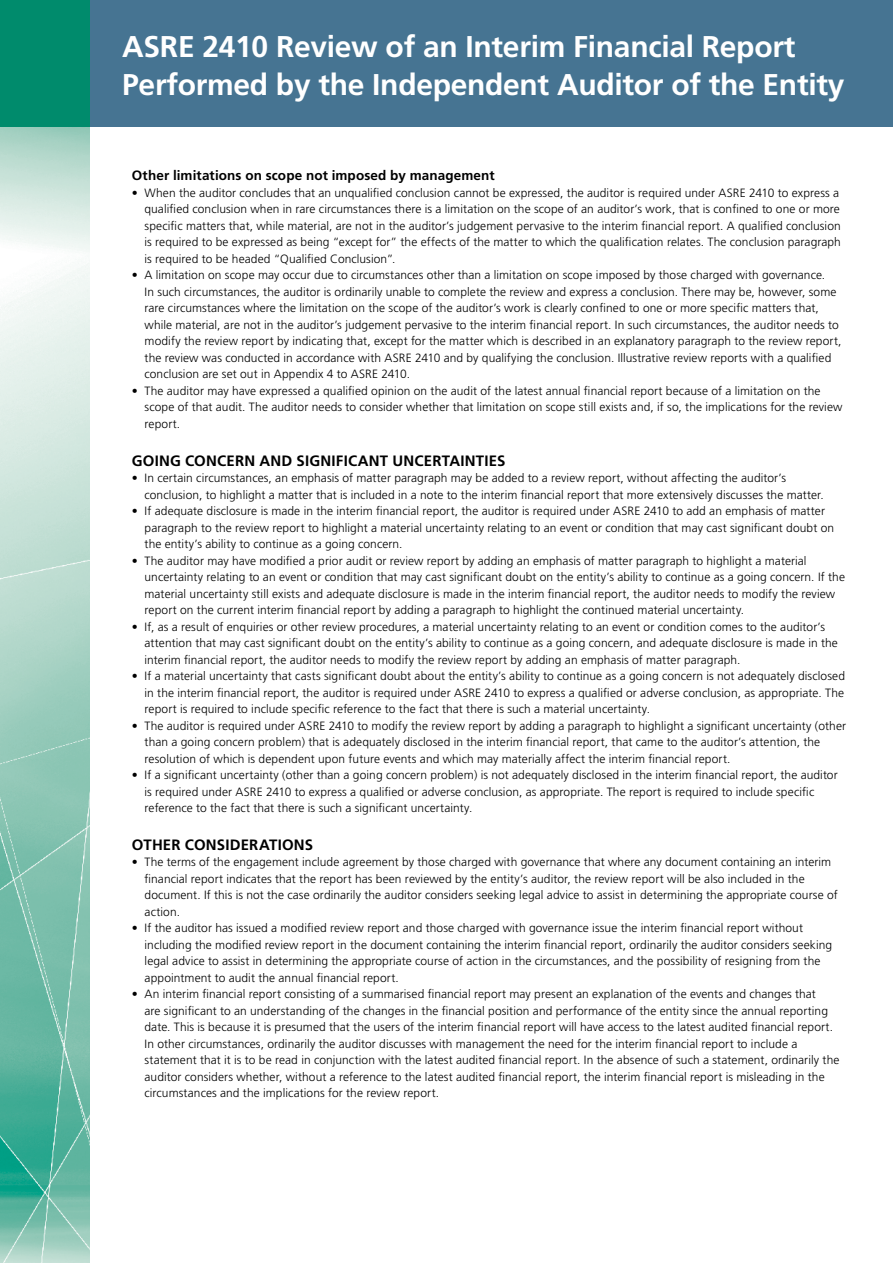
<style>
.page{position:relative;width:893px;height:1263px;background:#fff}
.page>*{position:absolute;margin:0;border:0;box-sizing:border-box;transform-origin:0 0}
.t1{font:700 30px/37.5px "Frutiger";letter-spacing:-.01em;color:#fff}
.t2{font:700 15px "Frutiger";letter-spacing:.015em;color:#000}
.t3{font:700 13.5px "Frutiger";letter-spacing:.01em;color:#000}
.t4{font:300 12px/16.5px "Frutiger";letter-spacing:.005em;color:#000}
</style>
<div class="page">
<img style="left:0;top:126px;width:89px;height:1137px">
<div style="left:0;top:0;width:893px;height:126px;background:#467492"></div>
<div style="left:0;top:0;width:89px;height:126px;background:#008b6c"></div>
<h1 class="t1" style="left:122px;top:28px;width:724px">ASRE 2410 Review of an Interim Financial Report<br>Performed by the Independent Auditor of the Entity</h1>
<p class="t3" style="left:132px;top:168px;width:364px">Other limitations on scope not imposed by management</p>
<p class="t4" style="left:145px;top:184px;width:698px;text-indent:-13px">• When the auditor concludes that an unqualified conclusion cannot be expressed, the auditor is required under ASRE 2410 to express a qualified conclusion when in rare circumstances there is a limitation on the scope of an auditor’s work, that is confined to one or more specific matters that, while material, are not in the auditor’s judgement pervasive to the interim financial report. A qualified conclusion is required to be expressed as being “except for” the effects of the matter to which the qualification relates. The conclusion paragraph is required to be headed “Qualified Conclusion”.</p>
<p class="t4" style="left:145px;top:267px;width:698px;text-indent:-13px">• A limitation on scope may occur due to circumstances other than a limitation on scope imposed by those charged with governance.<br>In such circumstances, the auditor is ordinarily unable to complete the review and express a conclusion. There may be, however, some rare circumstances where the limitation on the scope of the auditor’s work is clearly confined to one or more specific matters that, while material, are not in the auditor’s judgement pervasive to the interim financial report. In such circumstances, the auditor needs to modify the review report by indicating that, except for the matter which is described in an explanatory paragraph to the review report, the review was conducted in accordance with ASRE 2410 and by qualifying the conclusion. Illustrative review reports with a qualified conclusion are set out in Appendix 4 to ASRE 2410.</p>
<p class="t4" style="left:145px;top:382px;width:699px;text-indent:-13px">• The auditor may have expressed a qualified opinion on the audit of the latest annual financial report because of a limitation on the scope of that audit. The auditor needs to consider whether that limitation on scope still exists and, if so, the implications for the review report.</p>
<p class="t2" style="left:132px;top:451px;width:22px">Going</p>
<p class="t2" style="left:185px;top:451px;width:87px">concern and</p>
<p class="t2" style="left:297px;top:451px;width:9px">signifi</p>
<p class="t2" style="left:348px;top:451px;width:21px">cant</p>
<p class="t2" style="left:392px;top:451px;width:49px">uncertainti</p>
<p class="t2" style="left:489px;top:451px;width:16px">es</p>
<p class="t4" style="left:145px;top:470px;width:681px;text-indent:-13px">• In certain circumstances, an emphasis of matter paragraph may be added to a review report, without affecting the auditor’s conclusion, to highlight a matter that is included in a note to the interim financial report that more extensively discusses the matter.</p>
<p class="t4" style="left:145px;top:503px;width:691px;text-indent:-13px">• If adequate disclosure is made in the interim financial report, the auditor is required under ASRE 2410 to add an emphasis of matter paragraph to the review report to highlight a material uncertainty relating to an event or condition that may cast significant doubt on the entity’s ability to continue as a going concern.</p>
<p class="t4" style="left:145px;top:552px;width:702px;text-indent:-13px">• The auditor may have modified a prior audit or review report by adding an emphasis of matter paragraph to highlight a material uncertainty relating to an event or condition that may cast significant doubt on the entity’s ability to continue as a going concern. If the material uncertainty still exists and adequate disclosure is made in the interim financial report, the auditor needs to modify the review report on the current interim financial report by adding a paragraph to highlight the continued material uncertainty.</p>
<p class="t4" style="left:145px;top:618px;width:695px;text-indent:-13px">• If, as a result of enquiries or other review procedures, a material uncertainty relating to an event or condition comes to the auditor’s attention that may cast significant doubt on the entity’s ability to continue as a going concern, and adequate disclosure is made in the interim financial report, the auditor needs to modify the review report by adding an emphasis of matter paragraph.</p>
<p class="t4" style="left:145px;top:668px;width:702px;text-align:justify;text-indent:-13px">• If a material uncertainty that casts significant doubt about the entity’s ability to continue as a going concern is not adequately disclosed in the interim financial report, the auditor is required under ASRE 2410 to express a qualified or adverse conclusion, as appropriate. The report is required to include specific reference to the fact that there is such a material uncertainty.</p>
<p class="t4" style="left:145px;top:717px;width:703px;text-indent:-13px">• The auditor is required under ASRE 2410 to modify the review report by adding a paragraph to highlight a significant uncertainty (other than a going concern problem) that is adequately disclosed in the interim financial report, that came to the auditor’s attention, the resolution of which is dependent upon future events and which may materially affect the interim financial report.</p>
<p class="t4" style="left:145px;top:767px;width:695px;text-indent:-13px">• If a significant uncertainty (other than a going concern problem) is not adequately disclosed in the interim financial report, the auditor is required under ASRE 2410 to express a qualified or adverse conclusion, as appropriate. The report is required to include specific reference to the fact that there is such a significant uncertainty.</p>
<p class="t2" style="left:132px;top:836px;width:73px">Other consid</p>
<p class="t2" style="left:241px;top:836px;width:19px">erations</p>
<p class="t4" style="left:145px;top:854px;width:695px;text-indent:-13px">• The terms of the engagement include agreement by those charged with governance that where any document containing an interim financial report indicates that the report has been reviewed by the entity’s auditor, the review report will be also included in the document. If this is not the case ordinarily the auditor considers seeking legal advice to assist in determining the appropriate course of action.</p>
<p class="t4" style="left:145px;top:920px;width:689px;text-indent:-13px">• If the auditor has issued a modified review report and those charged with governance issue the interim financial report without including the modified review report in the document containing the interim financial report, ordinarily the auditor considers seeking legal advice to assist in determining the appropriate course of action in the circumstances, and the possibility of resigning from the appointment to audit the annual financial report.</p>
<p class="t4" style="left:145px;top:986px;width:696px;text-indent:-13px">• An interim financial report consisting of a summarised financial report may present an explanation of the events and changes that<br>are significant to an understanding of the changes in the financial position and performance of the entity since the annual reporting date. This is because it is presumed that the users of the interim financial report will have access to the latest audited financial report.<br>In other circumstances, ordinarily the auditor discusses with management the need for the interim financial report to include a statement that it is to be read in conjunction with the latest audited financial report. In the absence of such a statement, ordinarily the auditor considers whether, without a reference to the latest audited financial report, the interim financial report is misleading in the circumstances and the implications for the review report.</p>
</div>
